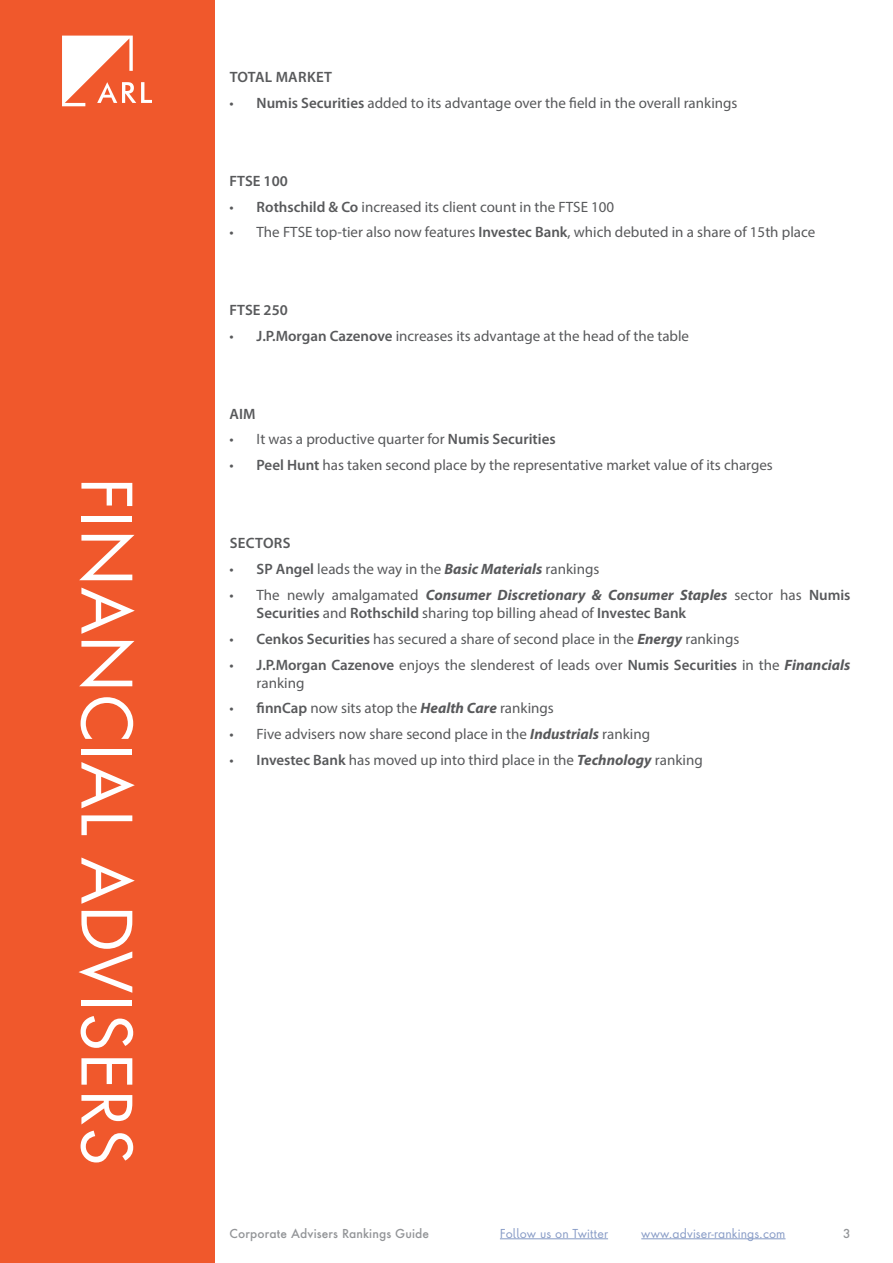
<style>
.page{position:relative;width:893px;height:1263px;background:#fff}
.page>*{position:absolute;margin:0;border:0;box-sizing:border-box;transform-origin:0 0}
.t1{font:67.5px "Futura Next";color:#fff}
.t2{font:15px/18px "Myriad Pro";color:#58595b}
.t3{font:600 15px "Myriad Pro";letter-spacing:.02em;color:#58595b}
.t4{font:600 15px "Myriad Pro";color:#58595b}
.t5{font:12px "Futura Next";letter-spacing:.01em;color:#879bc6}
.t6{font:500 12px "Futura Next";letter-spacing:.01em;color:#939598}
.s1{font-weight:600}
.s2{font-weight:700;font-style:italic}
</style>
<div class="page">
<div style="left:0;top:0;width:214px;height:1263px;background:#f0582c"></div>
<svg style="left:62px;top:36px;width:90px;height:70px"></svg>
<hr style="left:641px;top:1238px;width:144px;height:1px;background:#879bc6">
<hr style="left:500px;top:1238px;width:108px;height:1px;background:#879bc6">
<h1 class="t1" style="left:157px;top:476px;width:691px;rotate:90deg">FINANCIAL ADVISERS</h1>
<p class="t3" style="left:230px;top:68px;width:104px">TOTAL MARKET</p>
<p class="t2" style="left:230px;top:94px;width:509px">• <span class="s1">Numis Securities</span> added to its advantage over the field in the overall rankings</p>
<p class="t4" style="left:230px;top:171px;width:60px">FTSE 100</p>
<p class="t2" style="left:230px;top:197px;width:386px">• <span class="s1">Rothschild &amp; Co</span> increased its client count in the FTSE 100</p>
<p class="t2" style="left:230px;top:223px;width:587px">• The FTSE top-tier also now features <span class="s1">Investec Bank</span>, which debuted in a share of 15th place</p>
<p class="t4" style="left:230px;top:300px;width:60px">FTSE 250</p>
<p class="t2" style="left:230px;top:327px;width:461px">• <span class="s1">J.P.Morgan Cazenove</span> increases its advantage at the head of the table</p>
<p class="t4" style="left:230px;top:404px;width:27px">AIM</p>
<p class="t2" style="left:230px;top:430px;width:328px">• It was a productive quarter for <span class="s1">Numis Securities</span></p>
<p class="t2" style="left:230px;top:456px;width:545px">• <span class="s1">Peel Hunt</span> has taken second place by the representative market value of its charges</p>
<p class="t3" style="left:230px;top:533px;width:62px">SECTORS</p>
<p class="t2" style="left:230px;top:560px;width:371px">• <span class="s1">SP Angel</span> leads the way in the <span class="s2">Basic Materials</span> rankings</p>
<p class="t2" style="left:257px;top:585px;width:595px;text-indent:-27px">• The newly amalgamated <span class="s2">Consumer Discretionary &amp; Consumer Staples</span> sector has <span class="s1">Numis<br>Securities</span> and <span class="s1">Rothschild</span> sharing top billing ahead of <span class="s1">Investec Bank</span></p>
<p class="t2" style="left:230px;top:629px;width:511px">• <span class="s1">Cenkos Securities</span> has secured a share of second place in the <span class="s2">Energy</span> rankings</p>
<p class="t2" style="left:257px;top:655px;width:595px;text-indent:-27px">• <span class="s1">J.P.Morgan Cazenove</span> enjoys the slenderest of leads over <span class="s1">Numis Securities</span> in the <span class="s2">Financials </span>ranking</p>
<p class="t2" style="left:230px;top:699px;width:326px">• <span class="s1">finnCap</span> now sits atop the <span class="s2">Health Care</span> rankings</p>
<p class="t2" style="left:230px;top:725px;width:422px">• Five advisers now share second place in the <span class="s2">Industrials</span> ranking</p>
<p class="t2" style="left:230px;top:751px;width:475px">• <span class="s1">Investec Bank</span> has moved up into third place in the <span class="s2">Technology</span> ranking</p>
<p class="t5" style="left:500px;top:1224px;width:110px">Follow us on Twitter</p>
<p class="t5" style="left:641px;top:1224px;width:146px">www.adviser-rankings.com</p>
<p class="t6" style="left:230px;top:1225px;width:201px">Corporate Advisers Rankings Guide</p>
<p class="t6" style="left:843px;top:1225px;width:9px">3</p>
</div>
